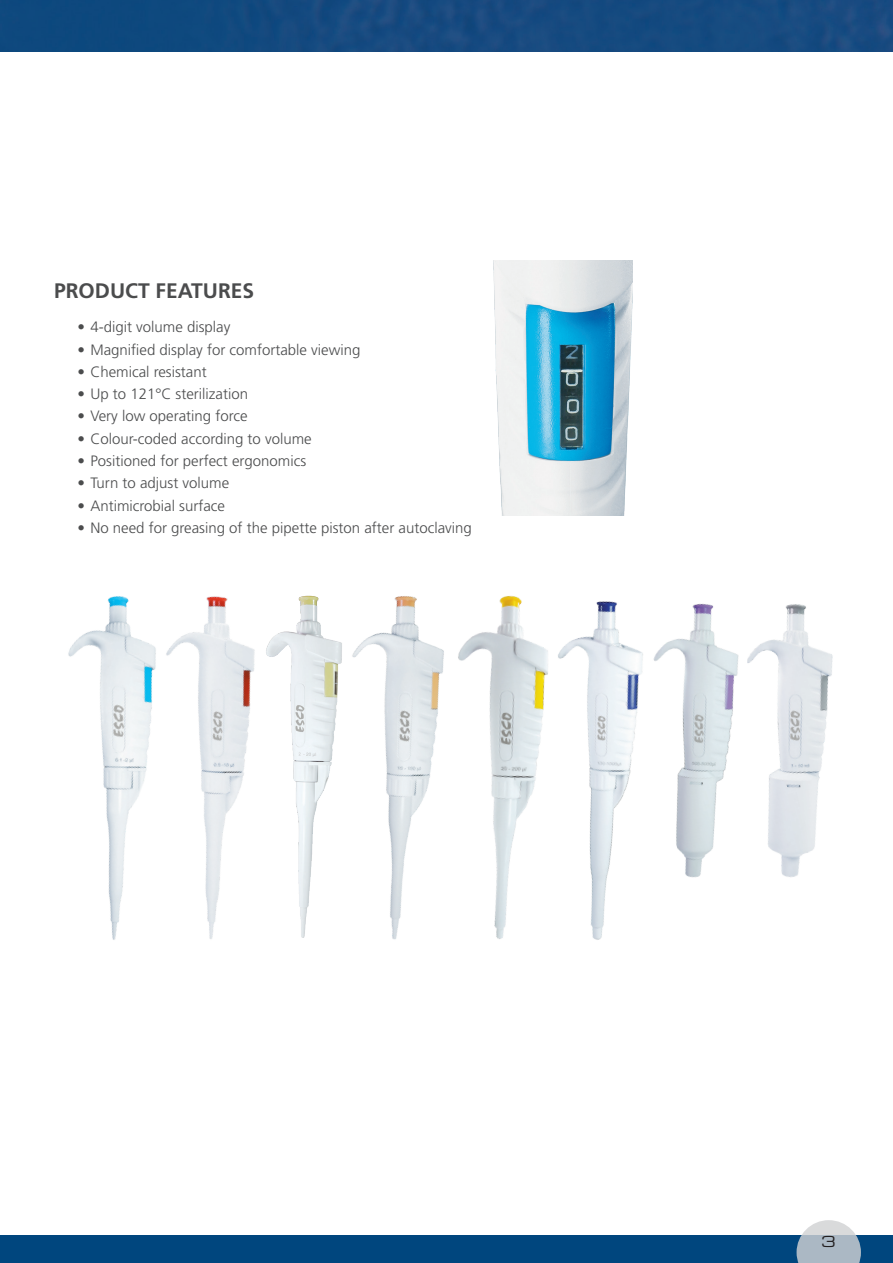
<style>
.page{position:relative;width:893px;height:1263px;background:#fff}
.page>*{position:absolute;margin:0;border:0;box-sizing:border-box;transform-origin:0 0}
.t1{font:700 21px "Frutiger LT Std";color:#4b4c4d}
.t2{font:16.5px "Eurostile Ext";color:#231f20}
.t3{font:300 15px "Frutiger LT Std";color:#4b4c4d}
</style>
<div class="page">
<img style="left:0;top:0;width:893px;height:52px">
<div style="left:0;top:1235px;width:893px;height:28px;background:#00467e"></div>
<svg style="left:796px;top:1220px;width:65px;height:43px"></svg>
<img style="left:493px;top:261px;width:140px;height:255px">
<img style="left:458px;top:595px;width:90px;height:344px">
<img style="left:68px;top:595px;width:376px;height:345px">
<img style="left:558px;top:601px;width:85px;height:339px">
<img style="left:747px;top:604px;width:86px;height:273px">
<img style="left:653px;top:603px;width:86px;height:275px">
<p class="t1" style="left:54px;top:279px;width:202px">PRODUCT FEATURES</p>
<p class="t3" style="left:78px;top:319px;width:154px">• 4-digit volume display</p>
<p class="t3" style="left:78px;top:341px;width:284px">• Magnified display for comfortable viewing</p>
<p class="t3" style="left:78px;top:363px;width:131px">• Chemical resistant</p>
<p class="t3" style="left:78px;top:386px;width:172px">• Up to 121°C sterilization</p>
<p class="t3" style="left:78px;top:408px;width:171px">• Very low operating force</p>
<p class="t3" style="left:78px;top:430px;width:236px">• Colour-coded according to volume</p>
<p class="t3" style="left:78px;top:452px;width:230px">• Positioned for perfect ergonomics</p>
<p class="t3" style="left:78px;top:475px;width:153px">• Turn to adjust volume</p>
<p class="t3" style="left:78px;top:497px;width:149px">• Antimicrobial surface</p>
<p class="t3" style="left:78px;top:519px;width:396px">• No need for greasing of the pipette piston after autoclaving</p>
<p class="t2" style="left:821px;top:1230px;width:16px">3</p>
</div>
